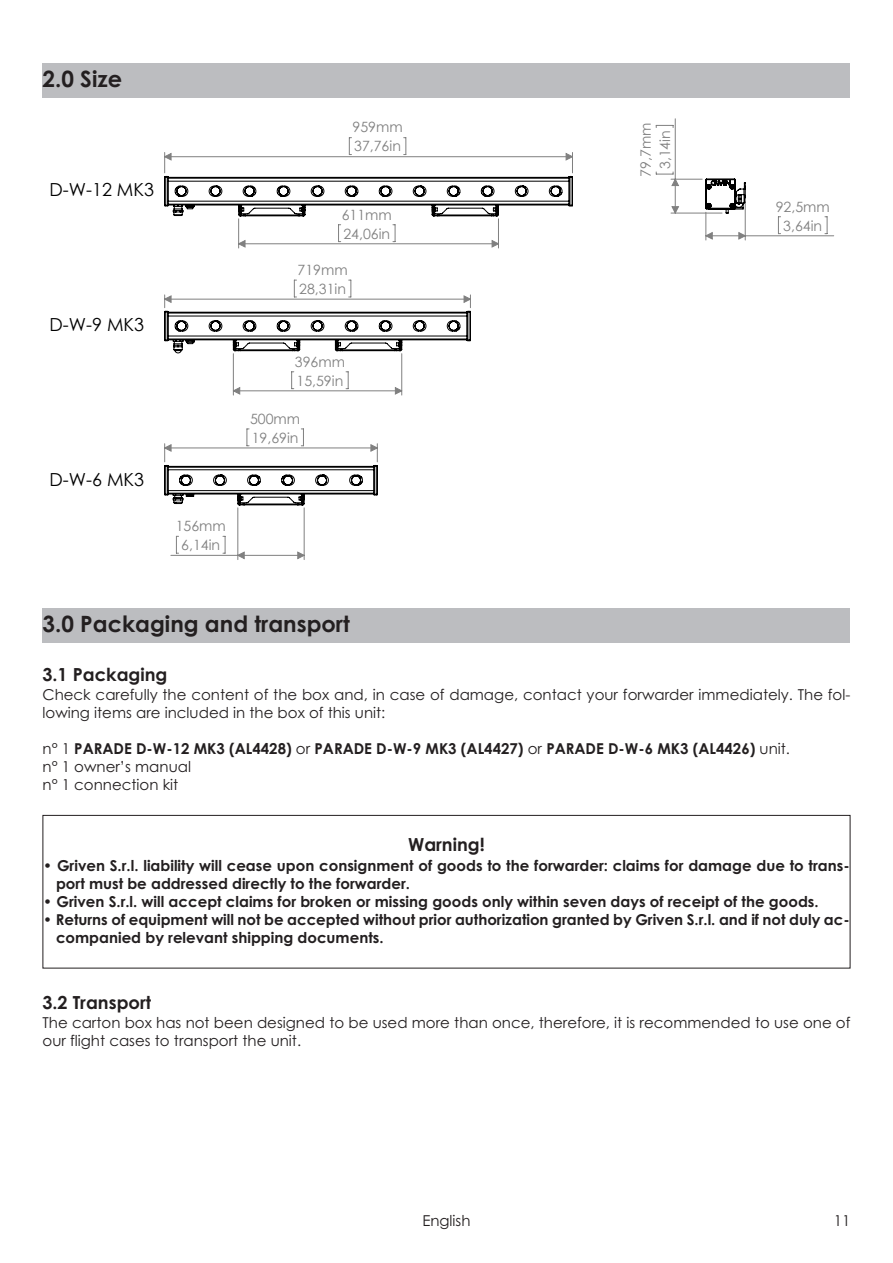
<style>
.page{position:relative;width:893px;height:1263px;background:#fff}
.page>*{position:absolute;margin:0;border:0;box-sizing:border-box;transform-origin:0 0}
.t1{font:700 22.5px "Century Gothic";color:#231f20}
.t2{font:700 18px "Century Gothic";color:#231f20}
.t3{font:18px "Century Gothic";color:#000}
.t4{font:700 15px/18px "Century Gothic";color:#231f20}
.t5{font:15px/18px "Century Gothic";color:#231f20}
.t6{font:14.1px/19px "Century Gothic";color:#808080}
.s1{font-weight:400}
</style>
<div class="page">
<div style="left:43px;top:64px;width:807px;height:34px;background:#bcbdc0"></div>
<svg style="left:778px;top:216px;width:3px;height:18px"></svg>
<svg style="left:825px;top:216px;width:3px;height:18px"></svg>
<hr style="left:745px;top:235px;width:89px;height:1px;background:#808080">
<svg style="left:656px;top:125px;width:18px;height:3px"></svg>
<hr style="left:671px;top:213px;width:51px;height:1px;background:#808080">
<hr style="left:671px;top:179px;width:31px;height:1px;background:#808080">
<hr style="left:675px;top:119px;width:1px;height:60px;background:#808080">
<svg style="left:176px;top:536px;width:3px;height:18px"></svg>
<svg style="left:223px;top:536px;width:3px;height:18px"></svg>
<hr style="left:237px;top:508px;width:1px;height:52px;background:#808080">
<hr style="left:304px;top:508px;width:1px;height:52px;background:#808080">
<hr style="left:171px;top:555px;width:67px;height:1px;background:#808080">
<svg style="left:656px;top:172px;width:24px;height:42px"></svg>
<svg style="left:237px;top:551px;width:68px;height:9px"></svg>
<svg style="left:705px;top:179px;width:41px;height:61px"></svg>
<svg style="left:164px;top:137px;width:409px;height:258px"></svg>
<svg style="left:164px;top:428px;width:214px;height:77px"></svg>
<div style="left:43px;top:609px;width:807px;height:34px;background:#bcbdc0"></div>
<div style="left:43px;top:815px;width:807px;height:153px;border:1px solid #231f20"></div>
<h1 class="t1" style="left:43px;top:66px;width:81px">2.0 Size</h1>
<p class="t3" style="left:49px;top:178px;width:106px">D-W-12 MK3</p>
<p class="t3" style="left:49px;top:313px;width:96px">D-W-9 MK3</p>
<p class="t3" style="left:49px;top:468px;width:96px">D-W-6 MK3</p>
<p class="t6" style="left:176px;top:516px;width:52px;text-align:center">156mm<br>6,14in</p>
<p class="t6" style="left:352px;top:117px;width:52px">959mm<br>37,76in</p>
<p class="t6" style="left:636px;top:177px;width:56px;text-align:center;rotate:-90deg">79,7mm<br>3,14in</p>
<p class="t6" style="left:342px;top:204px;width:52px">611mm<br>24,06in</p>
<p class="t6" style="left:776px;top:196px;width:56px;text-align:center">92,5mm<br>3,64in</p>
<p class="t6" style="left:298px;top:260px;width:52px">719mm<br>28,31in</p>
<p class="t6" style="left:295px;top:351px;width:52px">396mm<br>15,59in</p>
<p class="t6" style="left:250px;top:409px;width:52px">500mm<br>19,69in</p>
<h1 class="t1" style="left:43px;top:611px;width:309px">3.0 Packaging and transport</h1>
<p class="t2" style="left:43px;top:664px;width:126px">3.1 Packaging</p>
<p class="t5" style="left:43px;top:686px;width:809px">Check carefully the content of the box and, in case of damage, contact your forwarder immediately. The fol&shy;lowing items are included in the box of this unit:</p>
<p class="t4" style="left:43px;top:740px;width:749px"><span class="s1">n° 1</span> PARADE D-W-12 MK3 (AL4428) <span class="s1">or</span> PARADE D-W-9 MK3 (AL4427) <span class="s1">or</span> PARADE D-W-6 MK3 (AL4426) <span class="s1">unit. n° 1 owner’s manual<br>n° 1 connection kit</span></p>
<p class="t2" style="left:408px;top:834px;width:78px">Warning!</p>
<p class="t4" style="left:56px;top:856px;width:795px;text-indent:-13px">• Griven S.r.l. liability will cease upon consignment of goods to the forwarder: claims for damage due to trans&shy;port must be addressed directly to the forwarder.</p>
<p class="t4" style="left:43px;top:892px;width:777px">• Griven S.r.l. will accept claims for broken or missing goods only within seven days of receipt of the goods.</p>
<p class="t4" style="left:56px;top:910px;width:795px;text-indent:-13px">• Returns of equipment will not be accepted without prior authorization granted by Griven S.r.l. and if not duly ac&shy;companied by relevant shipping documents.</p>
<p class="t2" style="left:43px;top:992px;width:110px">3.2 Transport</p>
<p class="t5" style="left:43px;top:1014px;width:809px">The carton box has not been designed to be used more than once, therefore, it is recommended to use one of our flight cases to transport the unit.</p>
<p class="t5" style="left:422px;top:1212px;width:50px">English</p>
<p class="t5" style="left:834px;top:1212px;width:18px">11</p>
</div>
